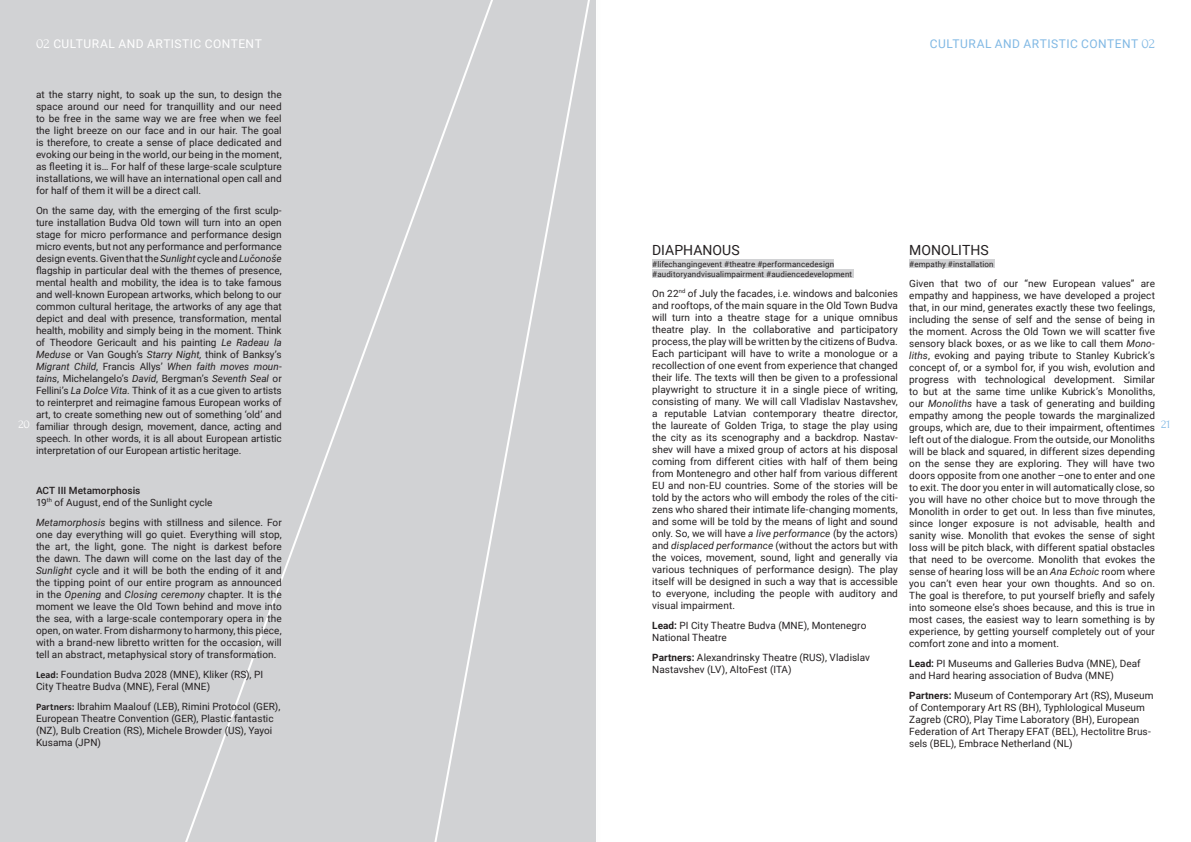
<style>
.page{position:relative;width:1191px;height:842px;background:#fff}
.page>*{position:absolute;margin:0;border:0;box-sizing:border-box;transform-origin:0 0}
.text{font:14px "Roboto";color:#231f20}
.naslov_poglavlja{font:12px "Roboto";letter-spacing:.04em;color:#80b8e4}
.naslov_poglavlja-2{font:12px "Roboto";letter-spacing:.04em;color:#fff}
.text-2{font:12px "Forum";color:#fff}
.text-3{font:12px "Forum";color:#80b8e4}
.text-4{font:10px/12px "Roboto";letter-spacing:.005em;color:#231f20}
.hashtag_earth{font:8px/9.6px "Roboto";letter-spacing:.015em;color:#231f20}
.s1{font-family:"Forum";font-size:14px}
.s2{font-style:italic}
.s3{font-weight:500}
.s4{font-family:"Calibri";font-weight:700}
.s5{font-weight:700}
</style>
<div class="page">
<div style="left:0;top:0;width:595px;height:842px;background:#d1d2d4"></div>
<div style="left:652px;top:259px;width:181px;height:8px;background:#d1d2d4"></div>
<div style="left:909px;top:259px;width:85px;height:8px;background:#d1d2d4"></div>
<div style="left:652px;top:269px;width:201px;height:8px;background:#d1d2d4"></div>
<svg style="left:185px;top:177px;width:242px;height:665px"></svg>
<svg style="left:427px;top:0;width:169px;height:842px"></svg>
<p class="naslov_poglavlja-2" style="left:36px;top:35px;width:227px"><span class="s1">02</span> CULTURAL AND ARTISTIC CONTENT</p>
<p class="naslov_poglavlja" style="left:929px;top:35px;width:227px">CULTURAL AND ARTISTIC CONTENT <span class="s1">02</span></p>
<p class="text-4" style="left:36px;top:88px;width:247px;text-align:justify">at the starry night, to soak up the sun, to design the space around our need for tranquillity and our need to be free in the same way we are free when we feel the light breeze on our face and in our hair. The goal is therefore, to create a sense of place dedicated and evoking our being in the world, our being in the moment, as fleeting it is… For half of these large-scale sculpture installations, we will have an international open call and for half of them it will be a direct call.</p>
<p class="text-4" style="left:36px;top:204px;width:247px;text-align:justify">On the same day, with the emerging of the first sculp&shy;ture installation Budva Old town will turn into an open stage for micro performance and performance design micro events, but not any performance and performance design events. Given that the <span class="s2">Sunlight</span> cycle and <span class="s2">Lučonoše </span>flagship in particular deal with the themes of presence, mental health and mobility, the idea is to take famous and well-known European artworks, which belong to our common cultural heritage, the artworks of any age that depict and deal with presence, transformation, mental health, mobility and simply being in the moment. Think of Theodore Gericault and his painting <span class="s2">Le Radeau la Meduse</span> or Van Gough’s <span class="s2">Starry Night,</span> think of Banksy’s <span class="s2">Migrant Child</span>, Francis Allys’ <span class="s2">When faith moves moun&shy;tains</span>, Michelangelo’s <span class="s2">David</span>, Bergman’s <span class="s2">Seventh Seal</span> or Fellini’s <span class="s2">La Dolce Vita</span>. Think of it as a cue given to artists to reinterpret and reimagine famous European works of art, to create something new out of something ‘old’ and familiar through design, movement, dance, acting and speech. In other words, it is all about European artistic interpretation of our European artistic heritage.</p>
<p class="text-4" style="left:36px;top:484px;width:178px"><span class="s3">ACT III Metamorphosis<br></span>19<sup>th</sup> of August, end of the Sunlight cycle</p>
<p class="text-4" style="left:36px;top:516px;width:247px;text-align:justify"><span class="s2">Metamorphosis</span> begins with stillness and silence. For one day everything will go quiet. Everything will stop, the art, the light, gone. The night is darkest before the dawn. The dawn will come on the last day of the <span class="s2">Sunlight</span> cycle and it will be both the ending of it and the tipping point of our entire program as announced in the <span class="s2">Opening</span> and <span class="s2">Closing ceremony</span> chapter. It is the moment we leave the Old Town behind and move into the sea, with a large-scale contemporary opera in the open, on water. From disharmony to harmony, this piece, with a brand-new libretto written for the occasion, will tell an abstract, metaphysical story of transformation.</p>
<p class="text-4" style="left:36px;top:668px;width:229px"><span class="s4">Lead:</span> Foundation Budva 2028 (MNE), Kliker (RS), PI<br>City Theatre Budva (MNE), Feral (MNE)</p>
<p class="text-4" style="left:36px;top:700px;width:246px"><span class="s4">Partners:</span> Ibrahim Maalouf (LEB), Rimini Protocol (GER), European Theatre Convention (GER), Plastic fantastic (NZ), Bulb Creation (RS), Michele Browder (US), Yayoi Kusama (JPN)</p>
<p class="text" style="left:652px;top:240px;width:89px">DIAPHANOUS</p>
<p class="hashtag_earth" style="left:652px;top:259px;width:201px">#lifechangingevent #theatre #performancedesign #auditoryandvisualimpairment #audiencedevelopment</p>
<p class="text-4" style="left:652px;top:287px;width:247px;text-align:justify">On 22<sup>nd</sup> of July the facades, i.e. windows and balconies and rooftops, of the main square in the Old Town Budva will turn into a theatre stage for a unique omnibus theatre play. In the collaborative and participatory process, the play will be written by the citizens of Budva.<br>Each participant will have to write a monologue or a recollection of one event from experience that changed their life. The texts will then be given to a professional playwright to structure it in a single piece of writing, consisting of many. We will call Vladislav Nastavshev, a reputable Latvian contemporary theatre director, the laureate of Golden Triga, to stage the play using the city as its scenography and a backdrop. Nastav&shy;shev will have a mixed group of actors at his disposal coming from different cities with half of them being from Montenegro and other half from various different EU and non-EU countries. Some of the stories will be told by the actors who will embody the roles of the citi&shy;zens who shared their intimate life-changing moments, and some will be told by the means of light and sound only. So, we will have <span class="s2">a live performance</span> (by the actors) and <span class="s2">displaced performance</span> (without the actors but with the voices, movement, sound, light and generally via various techniques of performance design). The play itself will be designed in such a way that is accessible to everyone, including the people with auditory and visual impairment.</p>
<p class="text-4" style="left:652px;top:619px;width:216px"><span class="s5">Lead:</span> PI City Theatre Budva (MNE), Montenegro<br>National Theatre</p>
<p class="text-4" style="left:652px;top:651px;width:219px"><span class="s5">Partners:</span> Alexandrinsky Theatre (RUS), Vladislav<br>Nastavshev (LV), AltoFest (ITA)</p>
<p class="text" style="left:909px;top:240px;width:81px">MONOLITHS</p>
<p class="hashtag_earth" style="left:909px;top:259px;width:86px">#empathy #installation</p>
<p class="text-4" style="left:909px;top:277px;width:247px;text-align:justify">Given that two of our “new European values” are empathy and happiness, we have developed a project that, in our mind, generates exactly these two feelings, including the sense of self and the sense of being in the moment. Across the Old Town we will scatter five sensory black boxes, or as we like to call them <span class="s2">Mono&shy;liths</span>, evoking and paying tribute to Stanley Kubrick’s concept of, or a symbol for, if you wish, evolution and progress with technological development. Similar to but at the same time unlike Kubrick’s Monoliths, our <span class="s2">Monoliths</span> have a task of generating and building empathy among the people towards the marginalized groups, which are, due to their impairment, oftentimes left out of the dialogue. From the outside, our Monoliths will be black and squared, in different sizes depending on the sense they are exploring. They will have two doors opposite from one another –one to enter and one to exit. The door you enter in will automatically close, so you will have no other choice but to move through the Monolith in order to get out. In less than five minutes, since longer exposure is not advisable, health and sanity wise. Monolith that evokes the sense of sight loss will be pitch black, with different spatial obstacles that need to be overcome. Monolith that evokes the sense of hearing loss will be an <span class="s2">Ana Echoic</span> room where you can’t even hear your own thoughts. And so on.<br>The goal is therefore, to put yourself briefly and safely into someone else’s shoes because, and this is true in most cases, the easiest way to learn something is by experience, by getting yourself completely out of your comfort zone and into a moment.</p>
<p class="text-4" style="left:909px;top:657px;width:233px"><span class="s5">Lead:</span> PI Museums and Galleries Budva (MNE), Deaf and Hard hearing association of Budva (MNE)</p>
<p class="text-4" style="left:909px;top:689px;width:246px"><span class="s5">Partners:</span> Museum of Contemporary Art (RS), Museum of Contemporary Art RS (BH), Typhlological Museum Zagreb (CRO), Play Time Laboratory (BH), European Federation of Art Therapy EFAT (BEL), Hectolitre Brus&shy;sels (BEL), Embrace Netherland (NL)</p>
<p class="text-2" style="left:18px;top:418px;width:13px">20</p>
<p class="text-3" style="left:1161px;top:418px;width:11px">21</p>
</div>
